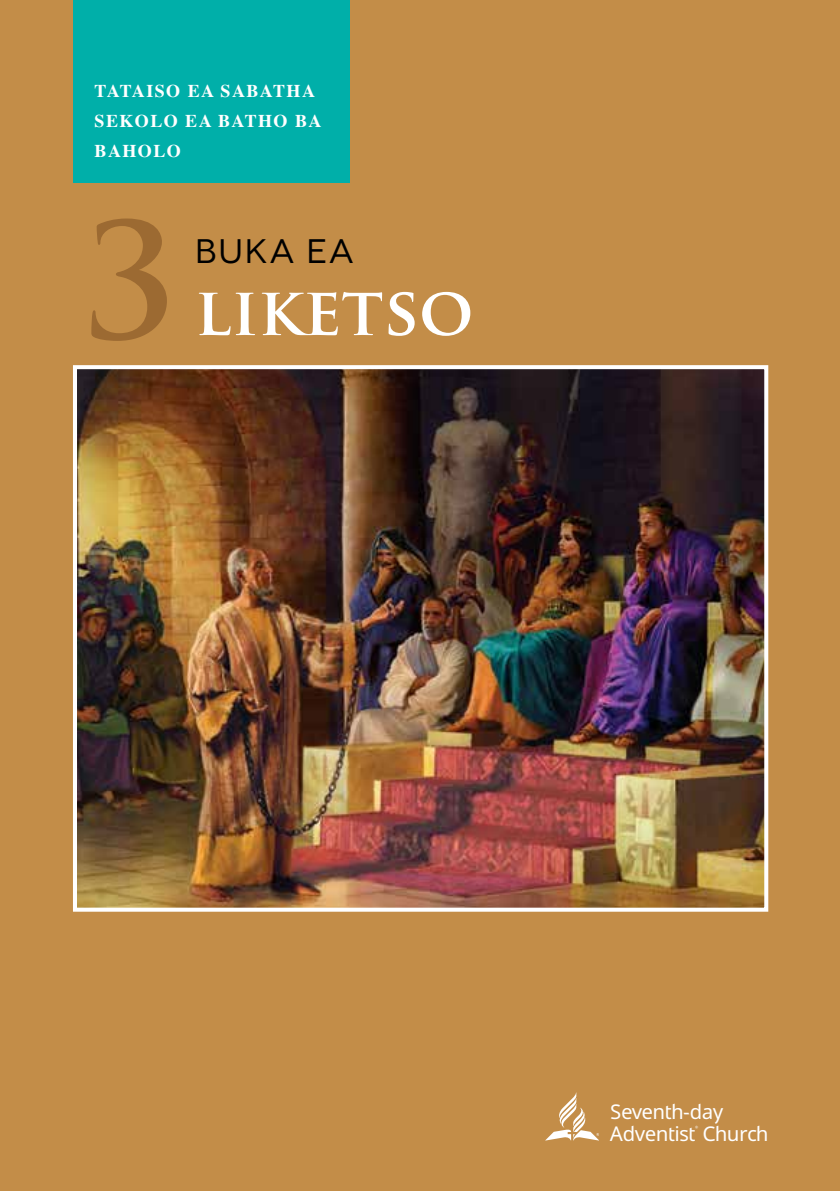
<style>
.page{position:relative;width:840px;height:1191px;background:#fff}
.page>*{position:absolute;margin:0;border:0;box-sizing:border-box;transform-origin:0 0}
.t1{font:700 156px "Trajan Pro";color:#9c6a32}
.t2{font:700 66px "Trajan Pro";color:#fff}
.t3{font:34px "Novecentowide";letter-spacing:.05em;color:#000}
.t4{font:20.2px/21.8px "Advent Sans Logo";color:#fff}
.t5{font:700 18px/30px "Times";letter-spacing:.08em;color:#fff}
</style>
<div class="page">
<div style="left:0;top:0;width:839px;height:1191px;background:#c38d48"></div>
<img style="left:78px;top:370px;width:684px;height:536px">
<div style="left:73px;top:365px;width:694px;height:546px;border:4px solid #fff"></div>
<div style="left:73px;top:0;width:276px;height:182px;background:#00afa9"></div>
<svg style="left:545px;top:1092px;width:53px;height:48px"></svg>
<p class="t5" style="left:94px;top:74px;width:228px">TATAISO EA SABATHA<br>SEKOLO EA BATHO BA<br>BAHOLO</p>
<h1 class="t1" style="left:82px;top:184px;width:95px">3</h1>
<h3 class="t3" style="left:195px;top:231px;width:160px">BUKA EA</h3>
<h2 class="t2" style="left:195px;top:270px;width:280px">LIKETSO</h2>
<p class="t4" style="left:610px;top:1101px;width:159px">Seventh-day<br>Adventist® Church</p>
</div>
